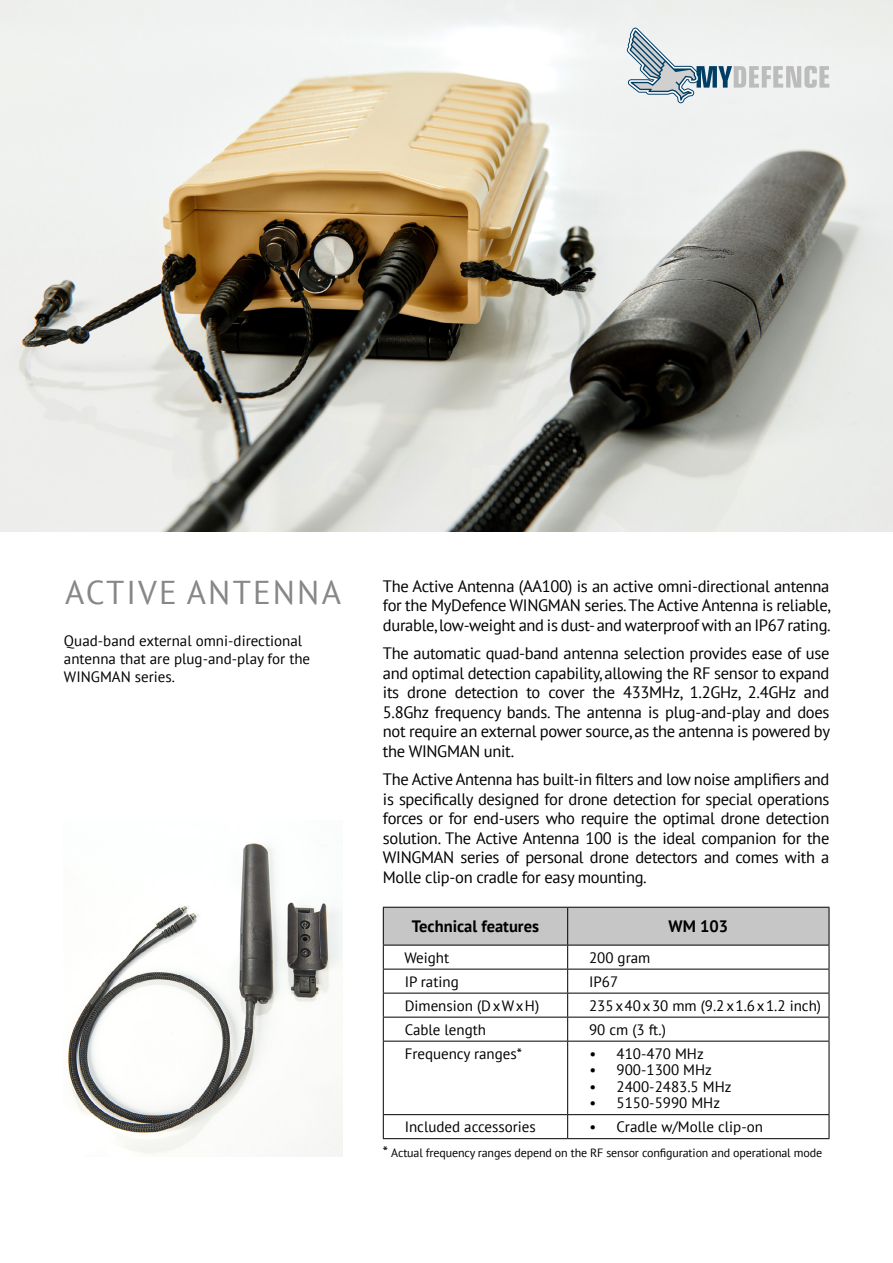
<style>
.page{position:relative;width:893px;height:1263px;background:#fff}
.page>*{position:absolute;margin:0;border:0;box-sizing:border-box;transform-origin:0 0}
.t1{font:33px "PT Sans";letter-spacing:.065em;color:#878787}
.t2{font:16.5px/19.5px "PT Sans";letter-spacing:-.02em;color:#000;text-align:justify}
.t3{font:700 16.5px "PT Sans";color:#000}
.t4{font:15px/18px "PT Sans";color:#000}
.t5{font:15px "PT Sans";letter-spacing:.05em;color:#000}
.t6{font:12px "PT Sans";letter-spacing:-.01em;color:#000}
.s1{font-size:15px}
</style>
<div class="page">
<img style="left:0;top:0;width:893px;height:531px">
<hr style="left:383px;top:1041px;width:185px;height:1px;background:#000">
<hr style="left:383px;top:1041px;width:1px;height:73px;background:#000">
<hr style="left:383px;top:1114px;width:185px;height:1px;background:#000">
<svg style="left:383px;top:1115px;width:1px;height:23px"></svg>
<hr style="left:383px;top:1138px;width:185px;height:1px;background:#000">
<svg style="left:383px;top:907px;width:447px;height:134px"></svg>
<hr style="left:568px;top:1041px;width:261px;height:1px;background:#000">
<hr style="left:567px;top:1041px;width:1px;height:73px;background:#000">
<hr style="left:829px;top:1041px;width:1px;height:73px;background:#000">
<hr style="left:568px;top:1114px;width:261px;height:1px;background:#000">
<svg style="left:567px;top:1115px;width:1px;height:23px"></svg>
<svg style="left:829px;top:1115px;width:1px;height:23px"></svg>
<hr style="left:568px;top:1138px;width:261px;height:1px;background:#000">
<svg style="left:627px;top:28px;width:202px;height:75px"></svg>
<img style="left:68px;top:843px;width:274px;height:314px">
<h1 class="t1" style="left:65px;top:571px;width:277px">ACTIVE ANTENNA</h1>
<p class="t4" style="left:64px;top:631px;width:248px">Quad-band external omni-directional antenna that are plug-and-play for the<br>WINGMAN series.</p>
<p class="t2" style="left:383px;top:576px;width:449px">The Active Antenna (AA100) is an active omni-directional antenna for the MyDefence WINGMAN series. The Active Antenna is reliable, durable, low-weight and is dust- and waterproof with an IP67 rating.</p>
<p class="t2" style="left:383px;top:643px;width:449px">The automatic quad-band antenna selection provides ease of use and optimal detection capability, allowing the RF sensor to expand its drone detection to cover the 433MHz, 1.2GHz, 2.4GHz and 5.8Ghz frequency bands. The antenna is plug-and-play and does not require an external power source, as the antenna is powered by the WINGMAN unit.</p>
<p class="t2" style="left:383px;top:769px;width:448px">The Active Antenna has built-in filters and low noise amplifiers and is specifically designed for drone detection for special operations forces or for end-users who require the optimal drone detection solution. The Active Antenna 100 is the ideal companion for the WINGMAN series of personal drone detectors and comes with a Molle clip-on cradle for easy mounting.</p>
<p class="t3" style="left:412px;top:915px;width:129px">Technical features</p>
<p class="t3" style="left:668px;top:915px;width:61px">WM 103</p>
<p class="t4" style="left:404px;top:948px;width:46px">Weight</p>
<p class="t4" style="left:589px;top:948px;width:63px">200 gram</p>
<p class="t4" style="left:405px;top:972px;width:56px">IP rating</p>
<p class="t4" style="left:589px;top:972px;width:31px">IP67</p>
<p class="t4" style="left:405px;top:996px;width:136px">Dimension (DxWxH)</p>
<p class="t5" style="left:589px;top:996px;width:233px">235x40x30 mm (9.2x1.6x1.2 inch)</p>
<p class="t4" style="left:405px;top:1020px;width:83px">Cable length</p>
<p class="t4" style="left:589px;top:1020px;width:78px">90 cm (3 ft.)</p>
<p class="t4" style="left:405px;top:1044px;width:119px">Frequency ranges*</p>
<p class="t4" style="left:590px;top:1044px;width:116px">• 410-470 MHz</p>
<p class="t4" style="left:590px;top:1061px;width:124px">• 900-1300 MHz</p>
<p class="t4" style="left:590px;top:1077px;width:143px">• 2400-2483.5 MHz</p>
<p class="t4" style="left:590px;top:1094px;width:132px">• 5150-5990 MHz</p>
<p class="t4" style="left:405px;top:1118px;width:133px">Included accessories</p>
<p class="t4" style="left:590px;top:1118px;width:175px">• Cradle w/Molle clip-on</p>
<p class="t6" style="left:383px;top:1145px;width:441px"><span class="s1">*</span> Actual frequency ranges depend on the RF sensor configuration and operational mode</p>
</div>
